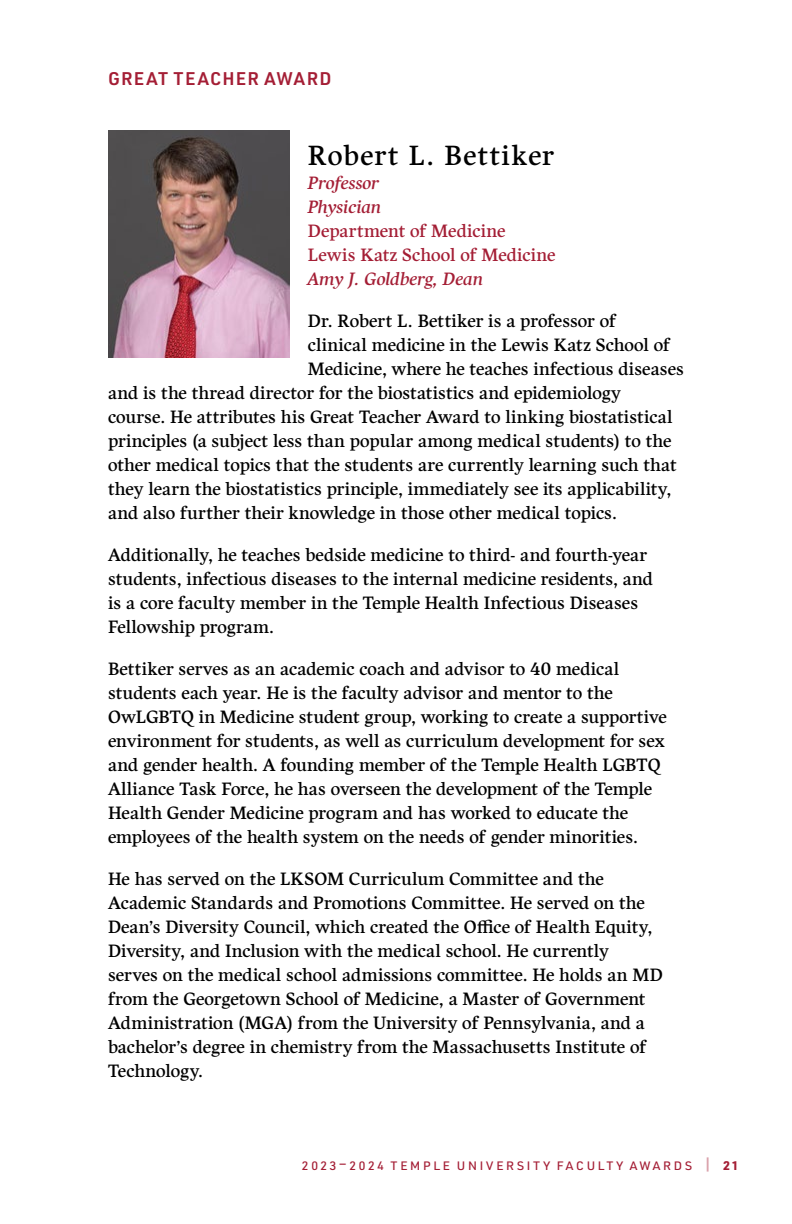
<style>
.page{position:relative;width:792px;height:1224px;background:#fff}
.page>*{position:absolute;margin:0;border:0;box-sizing:border-box;transform-origin:0 0}
.t1{font:28px "Harfang";letter-spacing:.05em;color:#000}
.t2{font:18px/24px "Harfang";color:#000}
.t3{font:18px/24px "Harfang";color:#a41e35}
.t4{font:italic 18px/24px "Harfang";letter-spacing:-.005em;color:#a41e35}
.t5{font:600 18px "URWDIN";letter-spacing:.07em;color:#a41e35}
.t6{font:16px "URWDIN";letter-spacing:.145em;color:#a41e35}
.s1{font-weight:600;color:#d9a0aa}
.s2{font-weight:600}
</style>
<div class="page">
<img style="left:108px;top:130px;width:182px;height:227px">
<p class="t5" style="left:108px;top:66px;width:225px">GREAT TEACHER AWARD</p>
<h1 class="t1" style="left:308px;top:139px;width:248px">Robert L. Bettiker</h1>
<p class="t4" style="left:308px;top:171px;width:75px">Professor<br>Physician</p>
<p class="t3" style="left:308px;top:219px;width:249px">Department of Medicine<br>Lewis Katz School of Medicine</p>
<p class="t4" style="left:308px;top:267px;width:177px">Amy J. Goldberg, Dean</p>
<p class="t2" style="left:308px;top:309px;width:310px">Dr. Robert L. Bettiker is a professor of</p>
<p class="t2" style="left:308px;top:333px;width:364px">clinical medicine in the Lewis Katz School of</p>
<p class="t2" style="left:308px;top:357px;width:378px">Medicine, where he teaches infectious diseases</p>
<p class="t2" style="left:108px;top:381px;width:515px">and is the thread director for the biostatistics and epidemiology</p>
<p class="t2" style="left:108px;top:405px;width:566px">course. He attributes his Great Teacher Award to linking biostatistical</p>
<p class="t2" style="left:108px;top:429px;width:565px">principles (a subject less than popular among medical students) to the</p>
<p class="t2" style="left:108px;top:453px;width:570px">other medical topics that the students are currently learning such that</p>
<p class="t2" style="left:108px;top:477px;width:565px">they learn the biostatistics principle, immediately see its applicability,</p>
<p class="t2" style="left:108px;top:501px;width:510px">and also further their knowledge in those other medical topics.</p>
<p class="t2" style="left:108px;top:543px;width:547px">Additionally, he teaches bedside medicine to third- and fourth-year students, infectious diseases to the internal medicine residents, and is a core faculty member in the Temple Health Infectious Diseases Fellowship program.</p>
<p class="t2" style="left:108px;top:657px;width:560px">Bettiker serves as an academic coach and advisor to 40 medical students each year. He is the faculty advisor and mentor to the OwLGBTQ in Medicine student group, working to create a supportive environment for students, as well as curriculum development for sex and gender health. A founding member of the Temple Health LGBTQ Alliance Task Force, he has overseen the development of the Temple Health Gender Medicine program and has worked to educate the employees of the health system on the needs of gender minorities.</p>
<p class="t2" style="left:108px;top:867px;width:556px">He has served on the LKSOM Curriculum Committee and the Academic Standards and Promotions Committee. He served on the Dean’s Diversity Council, which created the Office of Health Equity, Diversity, and Inclusion with the medical school. He currently serves on the medical school admissions committee. He holds an MD from the Georgetown School of Medicine, a Master of Government Administration (MGA) from the University of Pennsylvania, and a bachelor’s degree in chemistry from the Massachusetts Institute of Technology.</p>
<p class="t6" style="left:302px;top:1153px;width:437px">2023–2024 TEMPLE UNIVERSITY FACULTY AWARDS <span class="s1">|</span> <span class="s2">21</span></p>
</div>
